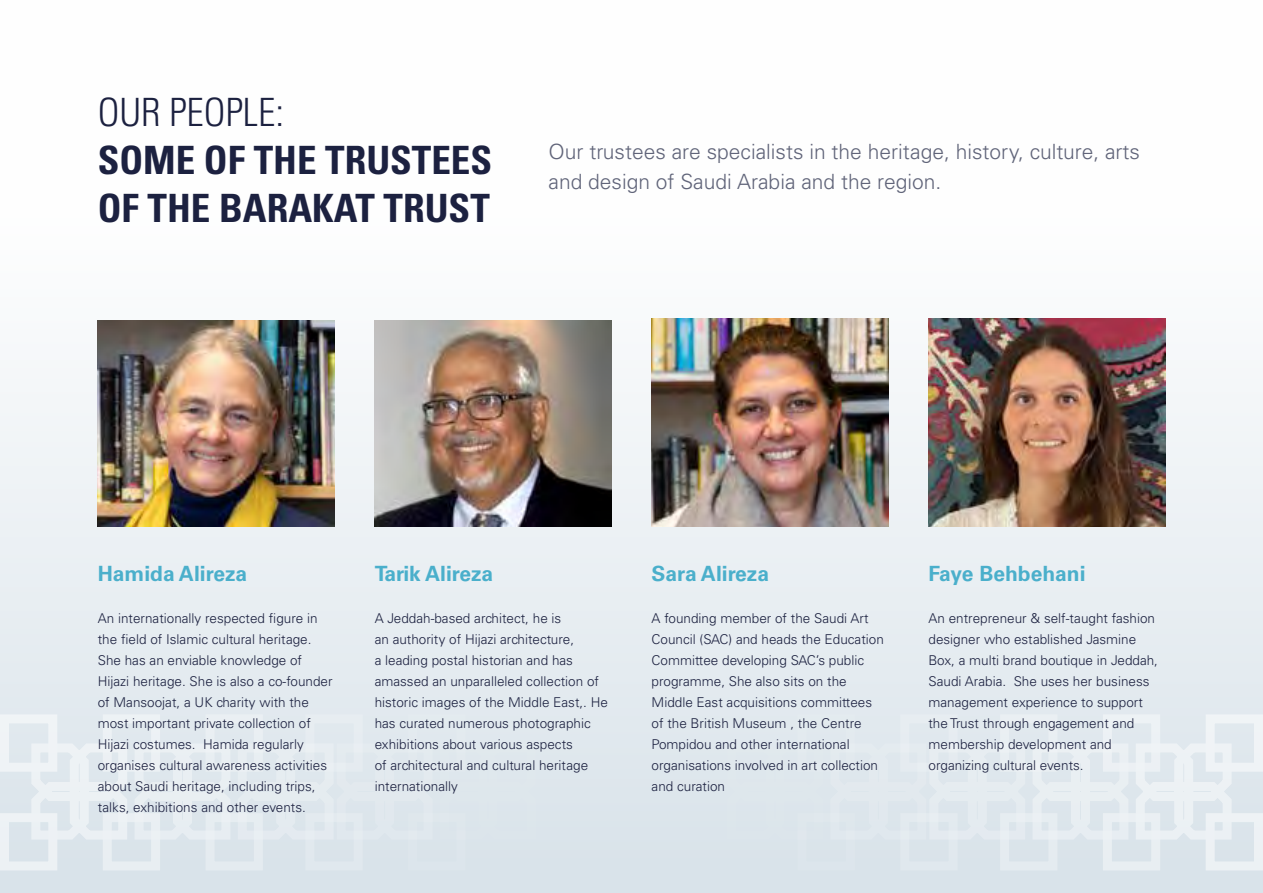
<style>
.page{position:relative;width:1263px;height:893px;background:#fff}
.page>*{position:absolute;margin:0;border:0;box-sizing:border-box;transform-origin:0 0}
.t1{font:700 condensed 39px/48px "Univers LT Std";color:#1c2140}
.t2{font:300 condensed 39px "Univers LT Std";color:#1c2140}
.t3{font:300 21px/30px "Univers LT Std";color:#606479}
.t4{font:700 21px "Univers LT Std";color:#4aafcb}
.t5{font:300 13.5px/21px "Univers LT Std";color:#1c2140}
</style>
<div class="page">
<div style="left:0;top:0;width:1263px;height:893px;background:linear-gradient(to bottom,#fff,#d9e3ea)"></div>
<svg style="left:30px;top:742px;width:507px;height:99px;background:#e1e9ee"></svg>
<div style="left:408px;top:813px;width:57px;height:57px;border:9px solid #fff"></div>
<div style="left:103px;top:813px;width:57px;height:57px;border:9px solid #fff"></div>
<div style="left:408px;top:714px;width:57px;height:58px;border:9px solid #fff"></div>
<div style="left:103px;top:714px;width:57px;height:58px;border:9px solid #fff"></div>
<div style="left:305px;top:813px;width:58px;height:57px;border:9px solid #fff"></div>
<div style="left:0;top:813px;width:57px;height:57px;border:9px solid #fff"></div>
<div style="left:305px;top:714px;width:58px;height:58px;border:9px solid #fff"></div>
<div style="left:0;top:714px;width:57px;height:58px;border:9px solid #fff"></div>
<div style="left:206px;top:813px;width:57px;height:57px;border:9px solid #fff"></div>
<div style="left:206px;top:714px;width:57px;height:58px;border:9px solid #fff"></div>
<svg style="left:726px;top:742px;width:507px;height:99px;background:#e1e9ee"></svg>
<div style="left:797px;top:813px;width:58px;height:57px;border:9px solid #fff"></div>
<div style="left:1103px;top:813px;width:57px;height:57px;border:9px solid #fff"></div>
<div style="left:797px;top:714px;width:58px;height:58px;border:9px solid #fff"></div>
<div style="left:1103px;top:714px;width:57px;height:58px;border:9px solid #fff"></div>
<div style="left:900px;top:813px;width:57px;height:57px;border:9px solid #fff"></div>
<div style="left:1206px;top:813px;width:57px;height:57px;border:9px solid #fff"></div>
<div style="left:900px;top:714px;width:57px;height:58px;border:9px solid #fff"></div>
<div style="left:1206px;top:714px;width:57px;height:58px;border:9px solid #fff"></div>
<div style="left:1000px;top:813px;width:57px;height:57px;border:9px solid #fff"></div>
<div style="left:1000px;top:714px;width:57px;height:58px;border:9px solid #fff"></div>
<img style="left:98px;top:320px;width:236px;height:206px">
<img style="left:374px;top:320px;width:238px;height:206px">
<img style="left:652px;top:319px;width:236px;height:207px">
<img style="left:928px;top:319px;width:237px;height:207px">
<h1 class="t2" style="left:98px;top:89px;width:188px">OUR PEOPLE:</h1>
<h1 class="t1" style="left:98px;top:136px;width:396px">SOME OF THE TRUSTEES<br>OF THE BARAKAT TRUST</h1>
<h2 class="t3" style="left:549px;top:137px;width:593px">Our trustees are specialists in the heritage, history, culture, arts and design of Saudi Arabia and the region.</h2>
<h2 class="t4" style="left:98px;top:562px;width:151px">Hamida Alireza</h2>
<p class="t5" style="left:98px;top:608px;width:236px">An internationally respected figure in the field of Islamic cultural heritage.<br>She has an enviable knowledge of Hijazi heritage. She is also a co-founder of Mansoojat, a UK charity with the most important private collection of Hijazi costumes. Hamida regularly organises cultural awareness activities about Saudi heritage, including trips, talks, exhibitions and other events.</p>
<h2 class="t4" style="left:375px;top:562px;width:120px">Tarik Alireza</h2>
<p class="t5" style="left:375px;top:608px;width:235px">A Jeddah-based architect, he is<br>an authority of Hijazi architecture,<br>a leading postal historian and has amassed an unparalleled collection of historic images of the Middle East,. He has curated numerous photographic exhibitions about various aspects<br>of architectural and cultural heritage internationally</p>
<h2 class="t4" style="left:652px;top:562px;width:119px">Sara Alireza</h2>
<p class="t5" style="left:652px;top:608px;width:234px">A founding member of the Saudi Art Council (SAC) and heads the Education Committee developing SAC’s public programme, She also sits on the Middle East acquisitions committees of the British Museum , the Centre Pompidou and other international organisations involved in art collection and curation</p>
<h2 class="t4" style="left:928px;top:562px;width:159px">Faye Behbehani</h2>
<p class="t5" style="left:928px;top:608px;width:231px">An entrepreneur &amp; self-taught fashion designer who established Jasmine Box, a multi brand boutique in Jeddah, Saudi Arabia. She uses her business management experience to support the Trust through engagement and membership development and organizing cultural events.</p>
</div>
